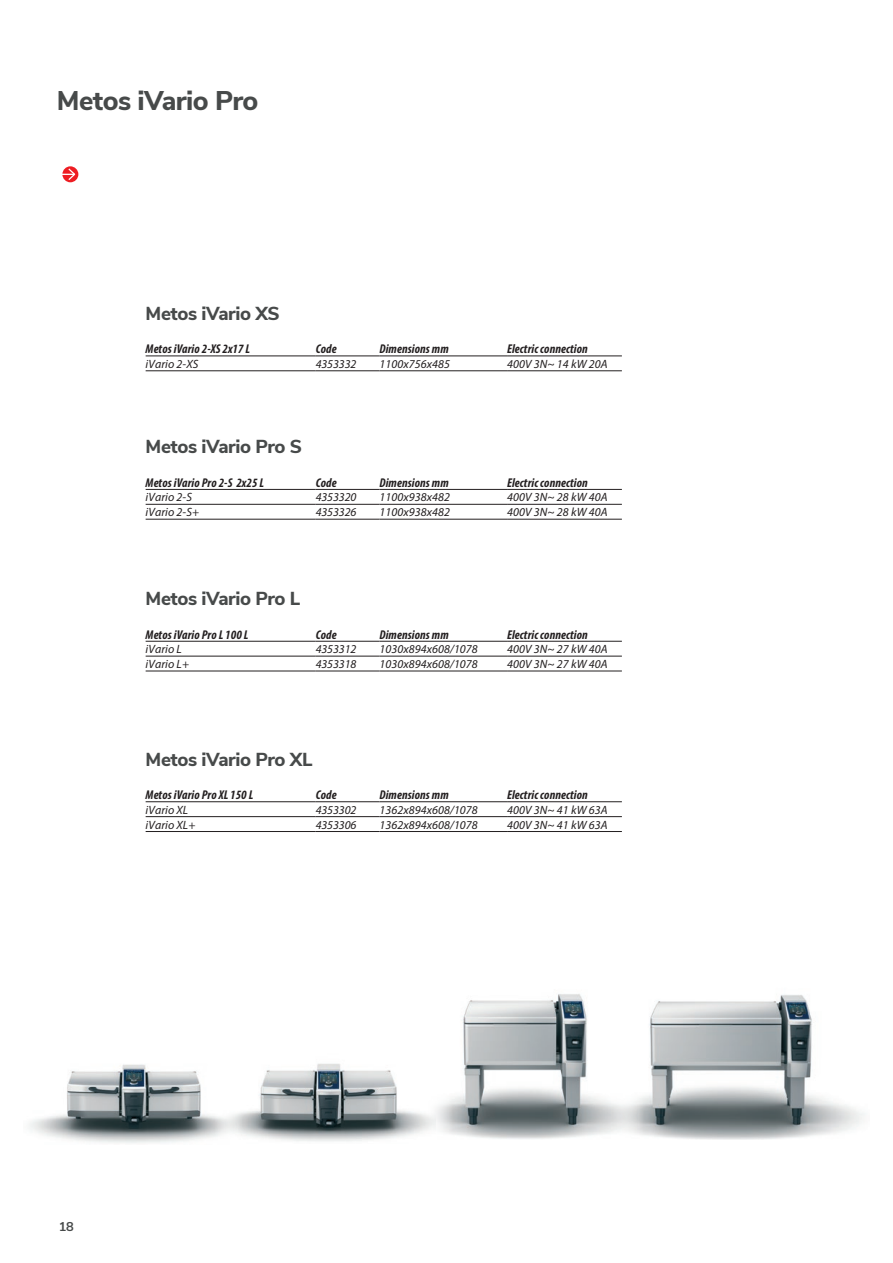
<style>
.page{position:relative;width:893px;height:1263px;background:#fff}
.page>*{position:absolute;margin:0;border:0;box-sizing:border-box;transform-origin:0 0}
.t1{font:800 27px "Nunito Sans";letter-spacing:-.02em;color:#474a4a}
.t2{font:800 18.75px "Nunito Sans";letter-spacing:-.02em;color:#474a4a}
.t3{font:italic 700 condensed 12.75px "Myriad Pro";letter-spacing:.005em;color:#231f20}
.t4{font:700 12.75px "Nunito Sans";color:#474a4a}
.t5{font:italic 12px "Myriad Pro";letter-spacing:.005em;color:#231f20}
</style>
<div class="page">
<div style="left:62px;top:166px;width:16px;height:16px;background:#ee1d23;border-radius:50%"></div>
<svg style="left:62px;top:167px;width:14px;height:14px"></svg>
<img style="left:29px;top:1064px;width:185px;height:79px">
<img style="left:214px;top:1063px;width:214px;height:78px">
<img style="left:428px;top:994px;width:188px;height:145px">
<img style="left:616px;top:994px;width:249px;height:145px">
<svg style="left:146px;top:503px;width:476px;height:16px"></svg>
<hr style="left:146px;top:489px;width:170px;height:1px;background:#231f20">
<hr style="left:316px;top:489px;width:63px;height:1px;background:#231f20">
<hr style="left:379px;top:489px;width:128px;height:1px;background:#231f20">
<hr style="left:507px;top:489px;width:115px;height:1px;background:#231f20">
<hr style="left:146px;top:504px;width:170px;height:1px;background:#231f20">
<hr style="left:316px;top:504px;width:63px;height:1px;background:#231f20">
<hr style="left:379px;top:504px;width:128px;height:1px;background:#231f20">
<hr style="left:507px;top:504px;width:115px;height:1px;background:#231f20">
<hr style="left:146px;top:519px;width:170px;height:1px;background:#231f20">
<hr style="left:316px;top:519px;width:63px;height:1px;background:#231f20">
<hr style="left:379px;top:519px;width:128px;height:1px;background:#231f20">
<hr style="left:507px;top:519px;width:115px;height:1px;background:#231f20">
<hr style="left:146px;top:356px;width:170px;height:1px;background:#231f20">
<hr style="left:316px;top:356px;width:63px;height:1px;background:#231f20">
<hr style="left:379px;top:356px;width:128px;height:1px;background:#231f20">
<hr style="left:507px;top:356px;width:115px;height:1px;background:#231f20">
<hr style="left:146px;top:370px;width:170px;height:1px;background:#231f20">
<hr style="left:316px;top:370px;width:63px;height:1px;background:#231f20">
<hr style="left:379px;top:370px;width:128px;height:1px;background:#231f20">
<hr style="left:507px;top:370px;width:115px;height:1px;background:#231f20">
<svg style="left:146px;top:655px;width:476px;height:16px"></svg>
<hr style="left:146px;top:641px;width:170px;height:1px;background:#231f20">
<hr style="left:316px;top:641px;width:63px;height:1px;background:#231f20">
<hr style="left:379px;top:641px;width:128px;height:1px;background:#231f20">
<hr style="left:507px;top:641px;width:115px;height:1px;background:#231f20">
<hr style="left:146px;top:656px;width:170px;height:1px;background:#231f20">
<hr style="left:316px;top:656px;width:63px;height:1px;background:#231f20">
<hr style="left:379px;top:656px;width:128px;height:1px;background:#231f20">
<hr style="left:507px;top:656px;width:115px;height:1px;background:#231f20">
<hr style="left:146px;top:671px;width:170px;height:1px;background:#231f20">
<hr style="left:316px;top:671px;width:63px;height:1px;background:#231f20">
<hr style="left:379px;top:671px;width:128px;height:1px;background:#231f20">
<hr style="left:507px;top:671px;width:115px;height:1px;background:#231f20">
<svg style="left:146px;top:802px;width:476px;height:16px"></svg>
<hr style="left:146px;top:801px;width:170px;height:1px;background:#231f20">
<hr style="left:316px;top:801px;width:63px;height:1px;background:#231f20">
<hr style="left:379px;top:801px;width:128px;height:1px;background:#231f20">
<hr style="left:507px;top:801px;width:115px;height:1px;background:#231f20">
<hr style="left:146px;top:816px;width:170px;height:1px;background:#231f20">
<hr style="left:316px;top:816px;width:63px;height:1px;background:#231f20">
<hr style="left:379px;top:816px;width:128px;height:1px;background:#231f20">
<hr style="left:507px;top:816px;width:115px;height:1px;background:#231f20">
<hr style="left:146px;top:831px;width:170px;height:1px;background:#231f20">
<hr style="left:316px;top:831px;width:63px;height:1px;background:#231f20">
<hr style="left:379px;top:831px;width:128px;height:1px;background:#231f20">
<hr style="left:507px;top:831px;width:115px;height:1px;background:#231f20">
<h1 class="t1" style="left:57px;top:81px;width:203px">Metos iVario Pro</h1>
<h2 class="t2" style="left:146px;top:300px;width:136px">Metos iVario XS</h2>
<p class="t3" style="left:146px;top:341px;width:106px">Metos iVario 2-XS 2x17 L</p>
<p class="t3" style="left:316px;top:341px;width:22px">Code</p>
<p class="t3" style="left:379px;top:341px;width:71px">Dimensions mm</p>
<p class="t3" style="left:507px;top:341px;width:82px">Electric connection</p>
<p class="t5" style="left:146px;top:356px;width:54px">iVario 2-XS</p>
<p class="t5" style="left:316px;top:356px;width:42px">4353332</p>
<p class="t5" style="left:379px;top:356px;width:72px">1100x756x485</p>
<p class="t5" style="left:507px;top:356px;width:102px">400V 3N~ 14 kW 20A</p>
<h2 class="t2" style="left:146px;top:433px;width:158px">Metos iVario Pro S</h2>
<p class="t3" style="left:146px;top:475px;width:120px">Metos iVario Pro 2-S 2x25 L</p>
<p class="t3" style="left:316px;top:475px;width:22px">Code</p>
<p class="t3" style="left:379px;top:475px;width:71px">Dimensions mm</p>
<p class="t3" style="left:507px;top:475px;width:82px">Electric connection</p>
<p class="t5" style="left:146px;top:490px;width:48px">iVario 2-S</p>
<p class="t5" style="left:316px;top:490px;width:42px">4353320</p>
<p class="t5" style="left:379px;top:490px;width:72px">1100x938x482</p>
<p class="t5" style="left:507px;top:490px;width:102px">400V 3N~ 28 kW 40A</p>
<p class="t5" style="left:146px;top:505px;width:55px">iVario 2-S+</p>
<p class="t5" style="left:316px;top:505px;width:42px">4353326</p>
<p class="t5" style="left:379px;top:505px;width:72px">1100x938x482</p>
<p class="t5" style="left:507px;top:505px;width:102px">400V 3N~ 28 kW 40A</p>
<h2 class="t2" style="left:146px;top:585px;width:156px">Metos iVario Pro L</h2>
<p class="t3" style="left:146px;top:626px;width:104px">Metos iVario Pro L 100 L</p>
<p class="t3" style="left:316px;top:626px;width:22px">Code</p>
<p class="t3" style="left:379px;top:626px;width:71px">Dimensions mm</p>
<p class="t3" style="left:507px;top:626px;width:82px">Electric connection</p>
<p class="t5" style="left:146px;top:642px;width:38px">iVario L</p>
<p class="t5" style="left:316px;top:642px;width:42px">4353312</p>
<p class="t5" style="left:379px;top:642px;width:100px">1030x894x608/1078</p>
<p class="t5" style="left:507px;top:642px;width:102px">400V 3N~ 27 kW 40A</p>
<p class="t5" style="left:146px;top:657px;width:45px">iVario L+</p>
<p class="t5" style="left:316px;top:657px;width:42px">4353318</p>
<p class="t5" style="left:379px;top:657px;width:100px">1030x894x608/1078</p>
<p class="t5" style="left:507px;top:657px;width:102px">400V 3N~ 27 kW 40A</p>
<h2 class="t2" style="left:146px;top:745px;width:169px">Metos iVario Pro XL</h2>
<p class="t3" style="left:146px;top:787px;width:109px">Metos iVario Pro XL 150 L</p>
<p class="t3" style="left:316px;top:787px;width:22px">Code</p>
<p class="t3" style="left:379px;top:787px;width:71px">Dimensions mm</p>
<p class="t3" style="left:507px;top:787px;width:82px">Electric connection</p>
<p class="t5" style="left:146px;top:802px;width:44px">iVario XL</p>
<p class="t5" style="left:316px;top:802px;width:42px">4353302</p>
<p class="t5" style="left:379px;top:802px;width:100px">1362x894x608/1078</p>
<p class="t5" style="left:507px;top:802px;width:102px">400V 3N~ 41 kW 63A</p>
<p class="t5" style="left:146px;top:817px;width:51px">iVario XL+</p>
<p class="t5" style="left:316px;top:817px;width:42px">4353306</p>
<p class="t5" style="left:379px;top:817px;width:100px">1362x894x608/1078</p>
<p class="t5" style="left:507px;top:817px;width:102px">400V 3N~ 41 kW 63A</p>
<p class="t4" style="left:59px;top:1218px;width:17px">18</p>
</div>
